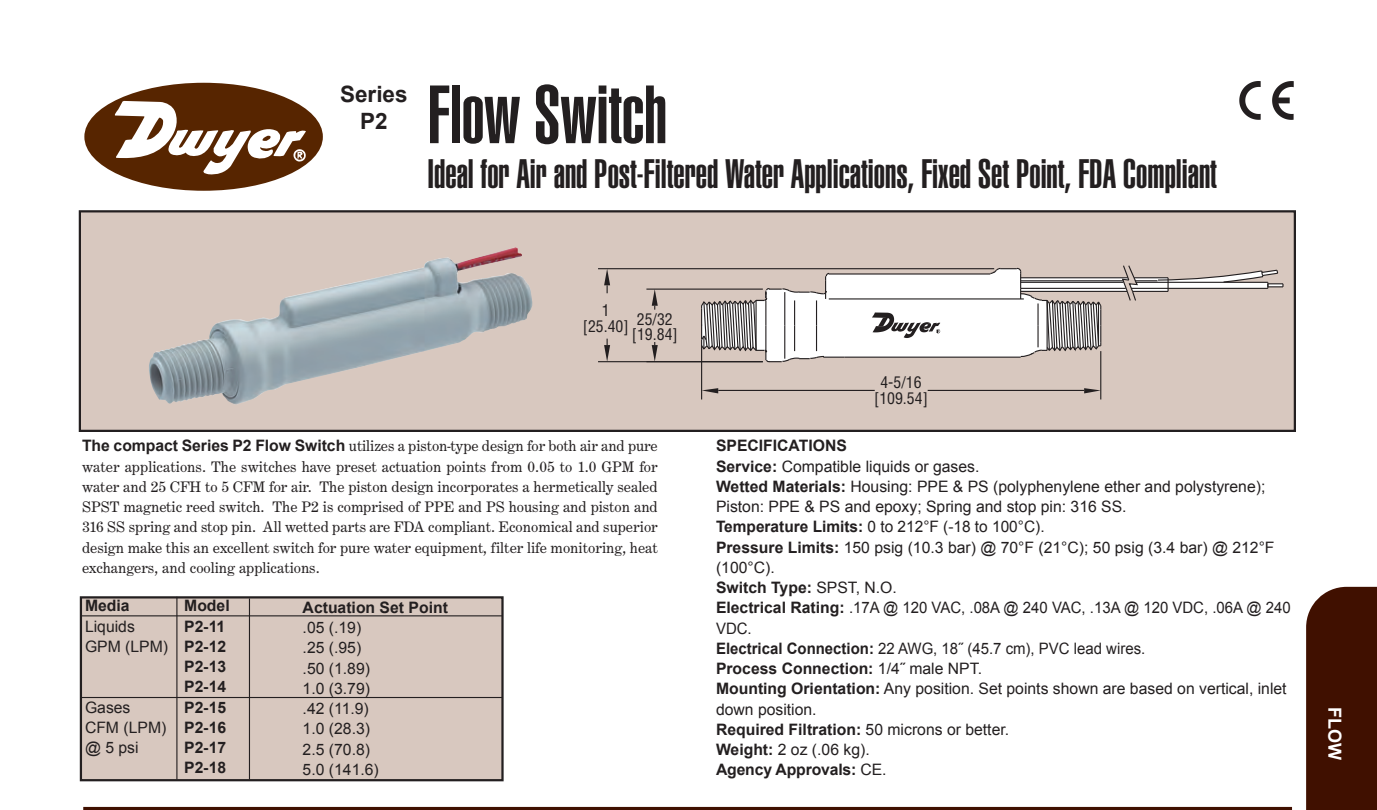
<style>
.page{position:relative;width:1377px;height:810px;background:#fff}
.page>*{position:absolute;margin:0;border:0;box-sizing:border-box;transform-origin:0 0}
.t1{font:900 extra-condensed 81px "Helvetica";color:#231f20}
.t2{font:900 extra-condensed 40.5px "Helvetica";color:#231f20}
.t3{font:700 22.5px/27px "Arial";color:#231f20;text-align:center}
.t4{font:700 18px "Arial";color:#fff}
.t5{font:15.75px/20.2px "Arial";color:#231f20}
.t6{font:15.75px/20.2px "Century Expanded T";color:#231f20;text-align:justify}
.t7{font:700 15.75px/20.2px "Arial";color:#231f20}
.t8{font:condensed 15.75px/15.8px "Helvetica";color:#231f20;text-align:center}
.s1{font-family:"Arial";font-weight:700}
.s2{font-weight:700}
</style>
<div class="page">
<div style="left:84px;top:83px;width:239px;height:108px;background:#572500;border-radius:50%"></div>
<svg style="left:114px;top:101px;width:192px;height:74px"></svg>
<div style="left:80px;top:211px;width:1215px;height:220px;background:#d8c8bf"></div>
<div style="left:79px;top:210px;width:1217px;height:222px;border:2px solid #231f20"></div>
<img style="left:149px;top:247px;width:383px;height:158px">
<hr style="left:1100px;top:351px;width:1px;height:48px;background:#231f20">
<hr style="left:701px;top:345px;width:1px;height:54px;background:#231f20">
<hr style="left:928px;top:390px;width:156px;height:1px;background:#231f20">
<hr style="left:718px;top:390px;width:157px;height:1px;background:#231f20">
<svg style="left:1084px;top:388px;width:17px;height:5px"></svg>
<svg style="left:702px;top:388px;width:16px;height:5px"></svg>
<hr style="left:646px;top:289px;width:117px;height:1px;background:#231f20">
<svg style="left:652px;top:289px;width:6px;height:21px"></svg>
<svg style="left:652px;top:342px;width:6px;height:19px"></svg>
<hr style="left:598px;top:268px;width:396px;height:1px;background:#231f20">
<hr style="left:598px;top:361px;width:165px;height:1px;background:#231f20">
<svg style="left:604px;top:269px;width:6px;height:24px"></svg>
<svg style="left:604px;top:339px;width:6px;height:23px"></svg>
<svg style="left:700px;top:265px;width:584px;height:98px"></svg>
<svg style="left:1272px;top:81px;width:22px;height:39px"></svg>
<svg style="left:1239px;top:81px;width:22px;height:39px"></svg>
<div style="left:81px;top:597px;width:422px;height:183px;background:#d8c8bf"></div>
<div style="left:80px;top:596px;width:424px;height:185px;border:2px solid #231f20"></div>
<hr style="left:81px;top:615px;width:421px;height:1px;background:#231f20">
<hr style="left:249px;top:599px;width:1px;height:180px;background:#231f20">
<hr style="left:176px;top:597px;width:1px;height:182px;background:#231f20">
<hr style="left:81px;top:697px;width:422px;height:1px;background:#231f20">
<hr style="left:83px;top:807px;width:1209px;height:3px;background:#401000">
<div style="left:1306px;top:587px;width:71px;height:223px;background:#401000"></div>
<h3 class="t3" style="left:340px;top:81px;width:69px">Series<br>P2</h3>
<h1 class="t1" style="left:428px;top:86px;width:241px">Flow Switch</h1>
<h2 class="t2" style="left:428px;top:159px;width:791px">Ideal for Air and Post-Filtered Water Applications, Fixed Set Point, FDA Compliant</h2>
<p class="t8" style="left:583px;top:303px;width:47px">1 [25.40]</p>
<p class="t8" style="left:632px;top:311px;width:47px">25/32 [19.84]</p>
<p class="t6" style="left:82px;top:436px;width:577px"><span class="s1">The compact Series P2 Flow Switch</span> utilizes a piston-type design for both air and pure water applications. The switches have preset actuation points from 0.05 to 1.0 GPM for water and 25 CFH to 5 CFM for air. The piston design incorporates a hermetically sealed SPST magnetic reed switch. The P2 is comprised of PPE and PS housing and piston and 316 SS spring and stop pin. All wetted parts are FDA compliant. Economical and superior design make this an excellent switch for pure water equipment, filter life monitoring, heat exchangers, and cooling applications.</p>
<p class="t7" style="left:85px;top:596px;width:46px">Media</p>
<p class="t5" style="left:85px;top:616px;width:85px">Liquids<br>GPM (LPM)</p>
<p class="t5" style="left:85px;top:697px;width:83px">Gases<br>CFM (LPM) @ 5 psi</p>
<p class="t7" style="left:184px;top:596px;width:47px">Model<br>P2-11<br>P2-12<br>P2-13<br>P2-14<br>P2-15<br>P2-16<br>P2-17<br>P2-18</p>
<p class="t7" style="left:303px;top:597px;width:147px">Actuation Set Point</p>
<p class="t5" style="left:303px;top:617px;width:78px">.05 (.19) .25 (.95) .50 (1.89)<br>1.0 (3.79) .42 (11.9)<br>1.0 (28.3)<br>2.5 (70.8)<br>5.0 (141.6)</p>
<p class="t8" style="left:874px;top:375px;width:55px">4-5/16 [109.54]</p>
<p class="t5" style="left:716px;top:436px;width:576px"><span class="s2">SPECIFICATIONS<br>Service:</span> Compatible liquids or gases.<br><span class="s2">Wetted Materials:</span> Housing: PPE &amp; PS (polyphenylene ether and polystyrene); Piston: PPE &amp; PS and epoxy; Spring and stop pin: 316 SS.<br><span class="s2">Temperature Limits:</span> 0 to 212°F (-18 to 100°C).<br><span class="s2">Pressure Limits:</span> 150 psig (10.3 bar) @ 70°F (21°C); 50 psig (3.4 bar) @ 212°F (100°C).<br><span class="s2">Switch Type:</span> SPST, N.O.<br><span class="s2">Electrical Rating:</span> .17A @ 120 VAC, .08A @ 240 VAC, .13A @ 120 VDC, .06A @ 240<br>VDC.<br><span class="s2">Electrical Connection:</span> 22 AWG, 18˝ (45.7 cm), PVC lead wires.<br><span class="s2">Process Connection:</span> 1/4˝ male NPT.<br><span class="s2">Mounting Orientation:</span> Any position. Set points shown are based on vertical, inlet down position.<br><span class="s2">Required Filtration:</span> 50 microns or better.<br><span class="s2">Weight:</span> 2 oz (.06 kg).<br><span class="s2">Agency Approvals:</span> CE.</p>
<p class="t4" style="left:1345px;top:707px;width:54px;rotate:90deg">FLOW</p>
</div>
